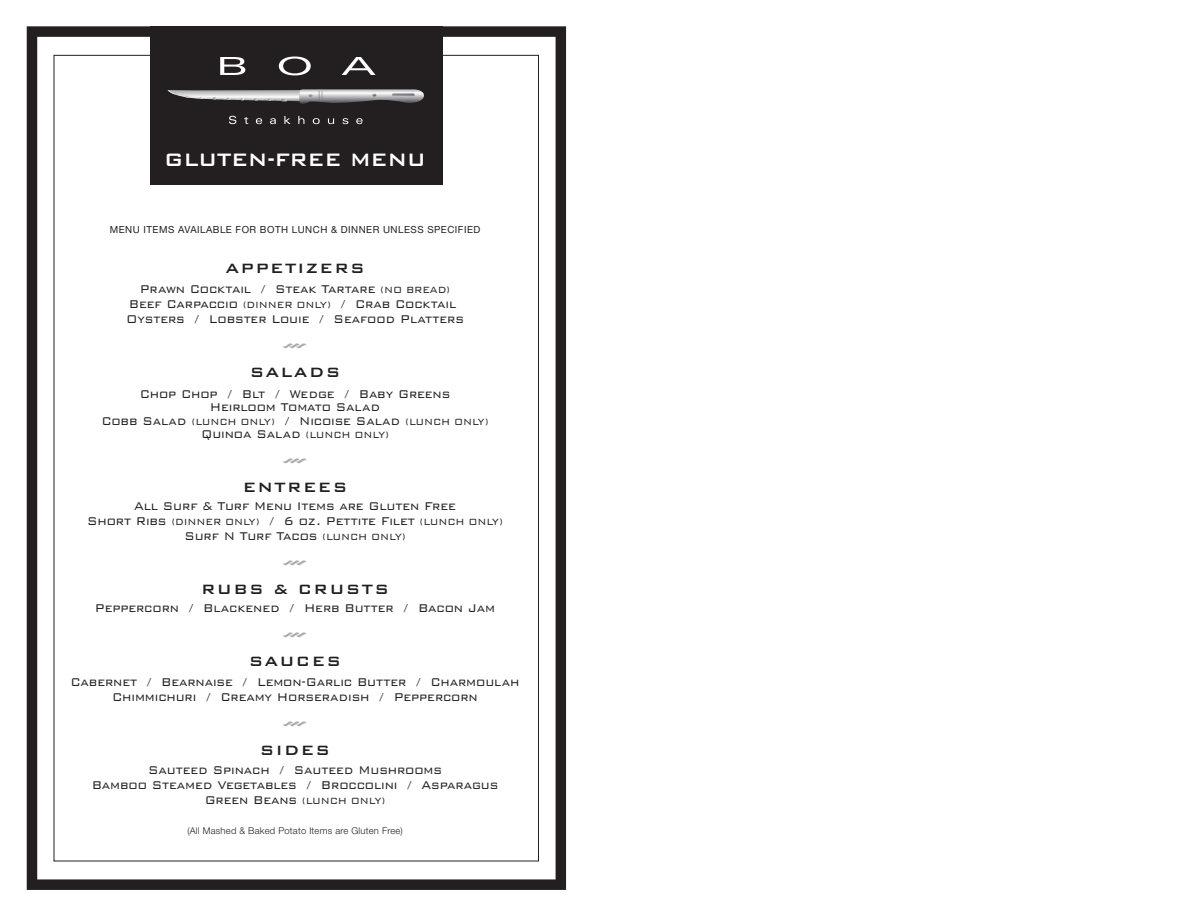
<style>
.page{position:relative;width:1188px;height:918px;background:#fff}
.page>*{position:absolute;margin:0;border:0;box-sizing:border-box;transform-origin:0 0}
.t1{font:500 24px "Bank Gothic BT";letter-spacing:-.015em;color:#fff;scale:.95 1}
.t2{font:500 18px "Bank Gothic BT";letter-spacing:.075em;color:#231f20}
.t3{font:300 15px/15px "Bank Gothic BT";letter-spacing:-.01em;color:#231f20;text-align:center;scale:.9 1}
.t4{font:300 12px "Bank Gothic BT";letter-spacing:-.01em;color:#231f20;scale:.9 1}
.t5{font:9.75px "Helvetica Neue LT Std";letter-spacing:.05em;color:#231f20}
.t6{font:300 9.3px "Helvetica Neue LT Std";letter-spacing:.025em;color:#231f20}
.s1{font-size:12px}
.s2{font-size:15px}
</style>
<div class="page">
<svg style="left:27px;top:26px;width:539px;height:864px"></svg>
<img style="left:287px;top:90px;width:13px;height:11px">
<img style="left:300px;top:89px;width:124px;height:16px">
<img style="left:392px;top:94px;width:23px;height:2px">
<svg style="left:309px;top:94px;width:4px;height:3px"></svg>
<svg style="left:319px;top:89px;width:4px;height:12px"></svg>
<svg style="left:168px;top:90px;width:119px;height:12px"></svg>
<svg style="left:229px;top:116px;width:7px;height:8px"></svg>
<svg style="left:244px;top:117px;width:4px;height:7px"></svg>
<svg style="left:256px;top:118px;width:6px;height:6px"></svg>
<svg style="left:270px;top:118px;width:6px;height:6px"></svg>
<svg style="left:284px;top:116px;width:7px;height:8px"></svg>
<svg style="left:298px;top:116px;width:6px;height:8px"></svg>
<svg style="left:313px;top:118px;width:7px;height:6px"></svg>
<svg style="left:328px;top:118px;width:6px;height:6px"></svg>
<svg style="left:342px;top:118px;width:6px;height:6px"></svg>
<svg style="left:356px;top:118px;width:7px;height:6px"></svg>
<svg style="left:220px;top:57px;width:25px;height:18px"></svg>
<svg style="left:279px;top:57px;width:32px;height:18px"></svg>
<svg style="left:342px;top:57px;width:34px;height:18px"></svg>
<svg style="left:283px;top:343px;width:24px;height:5px"></svg>
<svg style="left:283px;top:459px;width:24px;height:5px"></svg>
<svg style="left:283px;top:561px;width:24px;height:5px"></svg>
<svg style="left:283px;top:633px;width:24px;height:5px"></svg>
<svg style="left:283px;top:721px;width:24px;height:5px"></svg>
<h1 class="t1" style="left:164px;top:147px;width:277px">GLUTEN-FREE MENU</h1>
<p class="t5" style="left:110px;top:224px;width:372px">MENU ITEMS AVAILABLE FOR BOTH LUNCH &amp; DINNER UNLESS SPECIFIED</p>
<p class="t2" style="left:225px;top:259px;width:141px">APPETIZERS</p>
<p class="t3" style="left:126px;top:281px;width:377px">Prawn Cocktail / Steak Tartare <span class="s1">(NO BREAD)<br></span>Beef Carpaccio <span class="s1">(DINNER ONLY)</span> / Crab Cocktail<br>Oysters / Lobster Louie / Seafood Platters</p>
<p class="t2" style="left:250px;top:362px;width:92px">SALADS</p>
<p class="t3" style="left:101px;top:387px;width:432px;line-height:13.5px">Chop Chop / Blt / Wedge / Baby Greens<br>Heirloom Tomato Salad<br>Cobb Salad <span class="s1">(LUNCH ONLY)</span> / Nicoise Salad <span class="s1">(LUNCH ONLY)<br></span>Quinoa Salad <span class="s1">(LUNCH ONLY)</span></p>
<p class="t2" style="left:243px;top:478px;width:106px">ENTREES</p>
<p class="t3" style="left:87px;top:499px;width:464px">All Surf &amp; Turf Menu Items are Gluten Free<br>Short Ribs <span class="s1">(DINNER ONLY)</span> / 6 oz. Pettite Filet <span class="s1">(LUNCH ONLY)<br></span>Surf N Turf Tacos <span class="s1">(LUNCH ONLY)</span></p>
<p class="t2" style="left:201px;top:580px;width:189px">RUBS &amp; CRUSTS</p>
<p class="t3" style="left:95px;top:601px;width:446px">Peppercorn / Blackened / Herb Butter / Bacon Jam</p>
<p class="t2" style="left:249px;top:652px;width:94px">SAUCES</p>
<p class="t3" style="left:71px;top:674px;width:500px">Cabernet / Bearnaise / Lemon-Garlic Butter / Charmoulah<br>Chimmichuri / Creamy Horseradish / Peppercorn</p>
<p class="t2" style="left:260px;top:740px;width:72px">SIDES</p>
<p class="t3" style="left:92px;top:763px;width:453px">Sauteed Spinach / Sauteed Mushrooms<br>Bamboo Steamed Vegetables / Broccolini / Asparagus</p>
<p class="t4" style="left:205px;top:795px;width:202px"><span class="s2">Green Beans</span> (LUNCH ONLY)</p>
<p class="t6" style="left:187px;top:825px;width:217px">(All Mashed &amp; Baked Potato Items are Gluten Free)</p>
</div>
